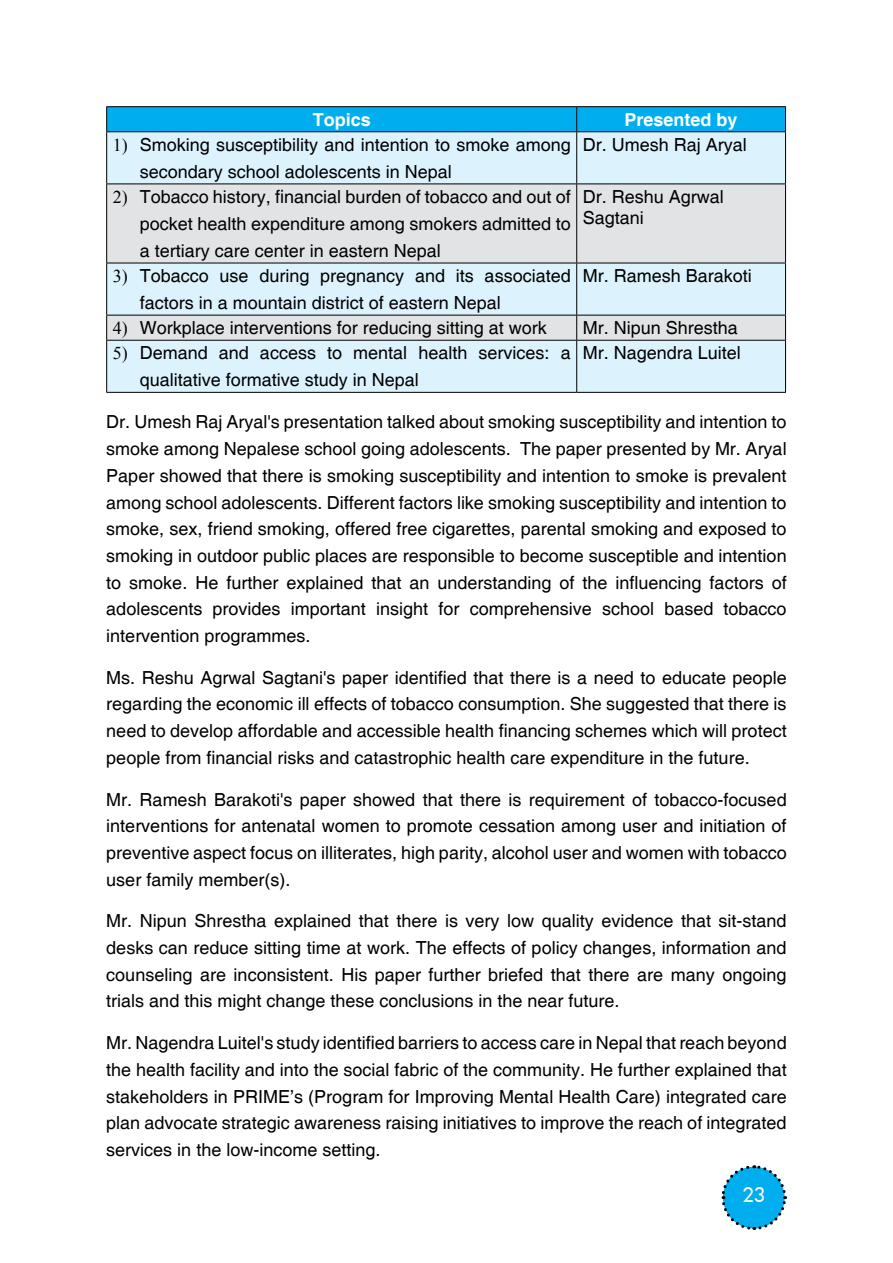
<style>
.page{position:relative;width:893px;height:1263px;background:#fff}
.page>*{position:absolute;margin:0;border:0;box-sizing:border-box;transform-origin:0 0}
.t1{font:19.5px "Futura FC";color:#fff}
.t2{font:18px/26.7px "Helvetica";color:#000;text-align:justify}
.t3{font:700 18px "Helvetica";color:#fff}
.s1{font-family:"Times New Roman"}
</style>
<div class="page">
<svg style="left:721px;top:1165px;width:67px;height:65px"></svg>
<div style="left:107px;top:132px;width:678px;height:260px;background:#dcf2fd"></div>
<svg style="left:107px;top:185px;width:678px;height:155px;background:#dee6ea"></svg>
<hr style="left:106px;top:106px;width:471px;height:1px;background:#000">
<hr style="left:577px;top:106px;width:209px;height:1px;background:#000">
<div style="left:106px;top:107px;width:680px;height:24px;background:#00aeef"></div>
<hr style="left:106px;top:131px;width:471px;height:1px;background:#000">
<hr style="left:106px;top:132px;width:1px;height:52px;background:#000">
<hr style="left:577px;top:131px;width:209px;height:1px;background:#000">
<hr style="left:576px;top:132px;width:1px;height:52px;background:#000">
<hr style="left:785px;top:132px;width:1px;height:52px;background:#000">
<hr style="left:106px;top:184px;width:471px;height:1px;background:#000">
<hr style="left:106px;top:184px;width:1px;height:79px;background:#000">
<hr style="left:577px;top:184px;width:209px;height:1px;background:#000">
<hr style="left:576px;top:184px;width:1px;height:79px;background:#000">
<hr style="left:785px;top:184px;width:1px;height:79px;background:#000">
<hr style="left:106px;top:263px;width:471px;height:1px;background:#000">
<hr style="left:106px;top:263px;width:1px;height:52px;background:#000">
<hr style="left:577px;top:263px;width:209px;height:1px;background:#000">
<hr style="left:576px;top:263px;width:1px;height:52px;background:#000">
<hr style="left:785px;top:263px;width:1px;height:52px;background:#000">
<hr style="left:106px;top:315px;width:471px;height:1px;background:#000">
<svg style="left:106px;top:315px;width:1px;height:25px"></svg>
<hr style="left:577px;top:315px;width:209px;height:1px;background:#000">
<svg style="left:576px;top:315px;width:1px;height:25px"></svg>
<svg style="left:785px;top:315px;width:1px;height:25px"></svg>
<hr style="left:106px;top:340px;width:471px;height:1px;background:#000">
<hr style="left:106px;top:341px;width:1px;height:51px;background:#000">
<hr style="left:577px;top:340px;width:209px;height:1px;background:#000">
<hr style="left:576px;top:341px;width:1px;height:51px;background:#000">
<hr style="left:785px;top:341px;width:1px;height:51px;background:#000">
<hr style="left:106px;top:392px;width:471px;height:1px;background:#000">
<hr style="left:577px;top:392px;width:209px;height:1px;background:#000">
<p class="t3" style="left:313px;top:108px;width:60px">Topics</p>
<p class="t3" style="left:625px;top:108px;width:115px">Presented by</p>
<p class="t2" style="left:140px;top:132px;width:432px;text-indent:-27px"><span class="s1">1)</span> Smoking susceptibility and intention to smoke among secondary school adolescents in Nepal</p>
<p class="t2" style="left:583px;top:132px;width:166px">Dr. Umesh Raj Aryal</p>
<p class="t2" style="left:140px;top:184px;width:433px;text-indent:-27px"><span class="s1">2)</span> Tobacco history, financial burden of tobacco and out of pocket health expenditure among smokers admitted to a tertiary care center in eastern Nepal</p>
<p class="t2" style="left:583px;top:187px;width:143px;line-height:20.7px">Dr. Reshu Agrwal<br>Sagtani</p>
<p class="t2" style="left:140px;top:263px;width:432px;text-indent:-27px"><span class="s1">3)</span> Tobacco use during pregnancy and its associated factors in a mountain district of eastern Nepal</p>
<p class="t2" style="left:583px;top:263px;width:171px">Mr. Ramesh Barakoti</p>
<p class="t2" style="left:113px;top:315px;width:436px"><span class="s1">4)</span> Workplace interventions for reducing sitting at work</p>
<p class="t2" style="left:583px;top:315px;width:157px">Mr. Nipun Shrestha</p>
<p class="t2" style="left:140px;top:340px;width:433px;text-indent:-27px"><span class="s1">5)</span> Demand and access to mental health services: a qualitative formative study in Nepal</p>
<p class="t2" style="left:583px;top:340px;width:160px">Mr. Nagendra Luitel</p>
<p class="t2" style="left:106px;top:409px;width:682px">Dr. Umesh Raj Aryal's presentation talked about smoking susceptibility and intention to smoke among Nepalese school going adolescents. The paper presented by Mr. Aryal Paper showed that there is smoking susceptibility and intention to smoke is prevalent among school adolescents. Different factors like smoking susceptibility and intention to smoke, sex, friend smoking, offered free cigarettes, parental smoking and exposed to smoking in outdoor public places are responsible to become susceptible and intention to smoke. He further explained that an understanding of the influencing factors of adolescents provides important insight for comprehensive school based tobacco intervention programmes.</p>
<p class="t2" style="left:106px;top:665px;width:682px">Ms. Reshu Agrwal Sagtani's paper identified that there is a need to educate people regarding the economic ill effects of tobacco consumption. She suggested that there is need to develop affordable and accessible health financing schemes which will protect people from financial risks and catastrophic health care expenditure in the future.</p>
<p class="t2" style="left:106px;top:786px;width:682px">Mr. Ramesh Barakoti's paper showed that there is requirement of tobacco-focused interventions for antenatal women to promote cessation among user and initiation of preventive aspect focus on illiterates, high parity, alcohol user and women with tobacco user family member(s).</p>
<p class="t2" style="left:106px;top:908px;width:682px">Mr. Nipun Shrestha explained that there is very low quality evidence that sit-stand desks can reduce sitting time at work. The effects of policy changes, information and counseling are inconsistent. His paper further briefed that there are many ongoing trials and this might change these conclusions in the near future.</p>
<p class="t2" style="left:106px;top:1030px;width:682px">Mr. Nagendra Luitel's study identified barriers to access care in Nepal that reach beyond the health facility and into the social fabric of the community. He further explained that stakeholders in PRIME’s (Program for Improving Mental Health Care) integrated care plan advocate strategic awareness raising initiatives to improve the reach of integrated services in the low-income setting.</p>
<p class="t1" style="left:742px;top:1181px;width:24px">23</p>
</div>
